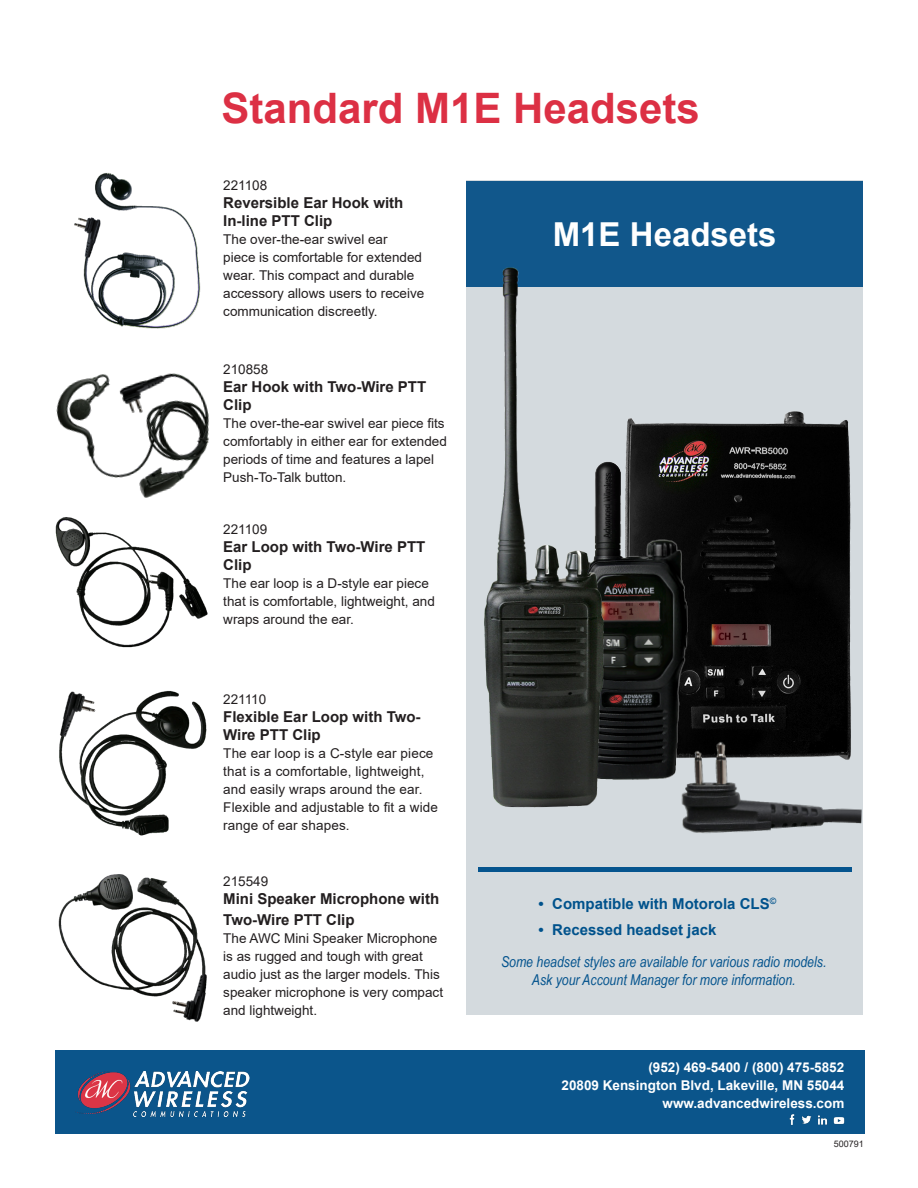
<style>
.page{position:relative;width:918px;height:1188px;background:#fff}
.page>*{position:absolute;margin:0;border:0;box-sizing:border-box;transform-origin:0 0}
.t1{font:700 42px "Arial";color:#dc3044}
.t2{font:700 33px "Arial";color:#fff}
.t3{font:700 15px/18px "Arial";color:#231f20}
.t4{font:italic 15px "Arial Narrow";color:#05548e}
.t5{font:700 15px "Arial";color:#00528c}
.t6{font:13.5px/18px "Arial";color:#231f20}
.t7{font:700 13.5px "Arial";color:#fff}
.t8{font:9px "Arial";color:#231f20}
</style>
<div class="page">
<img style="left:56px;top:373px;width:153px;height:125px">
<div style="left:466px;top:181px;width:397px;height:834px;background:#d4dade"></div>
<div style="left:466px;top:181px;width:397px;height:105px;background:#11578b"></div>
<div style="left:478px;top:867px;width:373px;height:5px;background:#05548e"></div>
<img style="left:633px;top:411px;width:218px;height:300px">
<img style="left:633px;top:457px;width:68px;height:323px">
<img style="left:479px;top:267px;width:154px;height:541px">
<img style="left:664px;top:711px;width:198px;height:122px">
<img style="left:74px;top:173px;width:127px;height:156px">
<img style="left:59px;top:690px;width:148px;height:146px">
<img style="left:55px;top:517px;width:153px;height:131px">
<img style="left:58px;top:874px;width:149px;height:148px">
<div style="left:55px;top:1051px;width:810px;height:83px;background:#0b558b"></div>
<img style="left:75px;top:1072px;width:175px;height:44px">
<svg style="left:789px;top:1114px;width:39px;height:11px"></svg>
<img style="left:833px;top:1117px;width:12px;height:8px">
<p class="t1" style="left:222px;top:79px;width:480px">Standard M1E Headsets</p>
<p class="t6" style="left:223px;top:176px;width:46px">221108</p>
<p class="t3" style="left:223px;top:194px;width:182px">Reversible Ear Hook with</p>
<p class="t3" style="left:223px;top:212px;width:111px">In-line PTT Clip</p>
<p class="t6" style="left:223px;top:230px;width:203px">The over-the-ear swivel ear<br>piece is comfortable for extended wear. This compact and durable accessory allows users to receive communication discreetly.</p>
<p class="t6" style="left:223px;top:360px;width:47px">210858</p>
<p class="t3" style="left:223px;top:378px;width:204px">Ear Hook with Two-Wire PTT<br>Clip</p>
<p class="t6" style="left:223px;top:414px;width:225px">The over-the-ear swivel ear piece fits comfortably in either ear for extended periods of time and features a lapel Push-To-Talk button.</p>
<p class="t6" style="left:223px;top:520px;width:46px">221109</p>
<p class="t3" style="left:223px;top:537px;width:204px">Ear Loop with Two-Wire PTT<br>Clip</p>
<p class="t6" style="left:223px;top:574px;width:213px">The ear loop is a D-style ear piece that is comfortable, lightweight, and wraps around the ear.</p>
<p class="t6" style="left:223px;top:690px;width:45px">221110</p>
<p class="t3" style="left:223px;top:708px;width:199px">Flexible Ear Loop with Two-<br>Wire PTT Clip</p>
<p class="t6" style="left:223px;top:744px;width:216px">The ear loop is a C-style ear piece that is a comfortable, lightweight, and easily wraps around the ear.<br>Flexible and adjustable to fit a wide range of ear shapes.</p>
<p class="t6" style="left:223px;top:873px;width:47px">215549</p>
<p class="t3" style="left:223px;top:889px;width:217px;line-height:21px">Mini Speaker Microphone with<br>Two-Wire PTT Clip</p>
<p class="t6" style="left:223px;top:930px;width:221px">The AWC Mini Speaker Microphone is as rugged and tough with great audio just as the larger models. This speaker microphone is very compact and lightweight.</p>
<p class="t2" style="left:553px;top:211px;width:225px">M1E Headsets</p>
<p class="t5" style="left:539px;top:893px;width:239px">• Compatible with Motorola CLS<sup>©</sup></p>
<p class="t5" style="left:539px;top:919px;width:179px">• Recessed headset jack</p>
<p class="t4" style="left:501px;top:951px;width:327px">Some headset styles are available for various radio models.</p>
<p class="t4" style="left:532px;top:969px;width:265px">Ask your Account Manager for more information.</p>
<p class="t7" style="left:648px;top:1058px;width:197px">(952) 469-5400 / (800) 475-5852</p>
<p class="t7" style="left:562px;top:1076px;width:284px">20809 Kensington Blvd, Lakeville, MN 55044</p>
<p class="t7" style="left:663px;top:1094px;width:183px">www.advancedwireless.com</p>
<p class="t8" style="left:834px;top:1137px;width:32px">500791</p>
</div>
